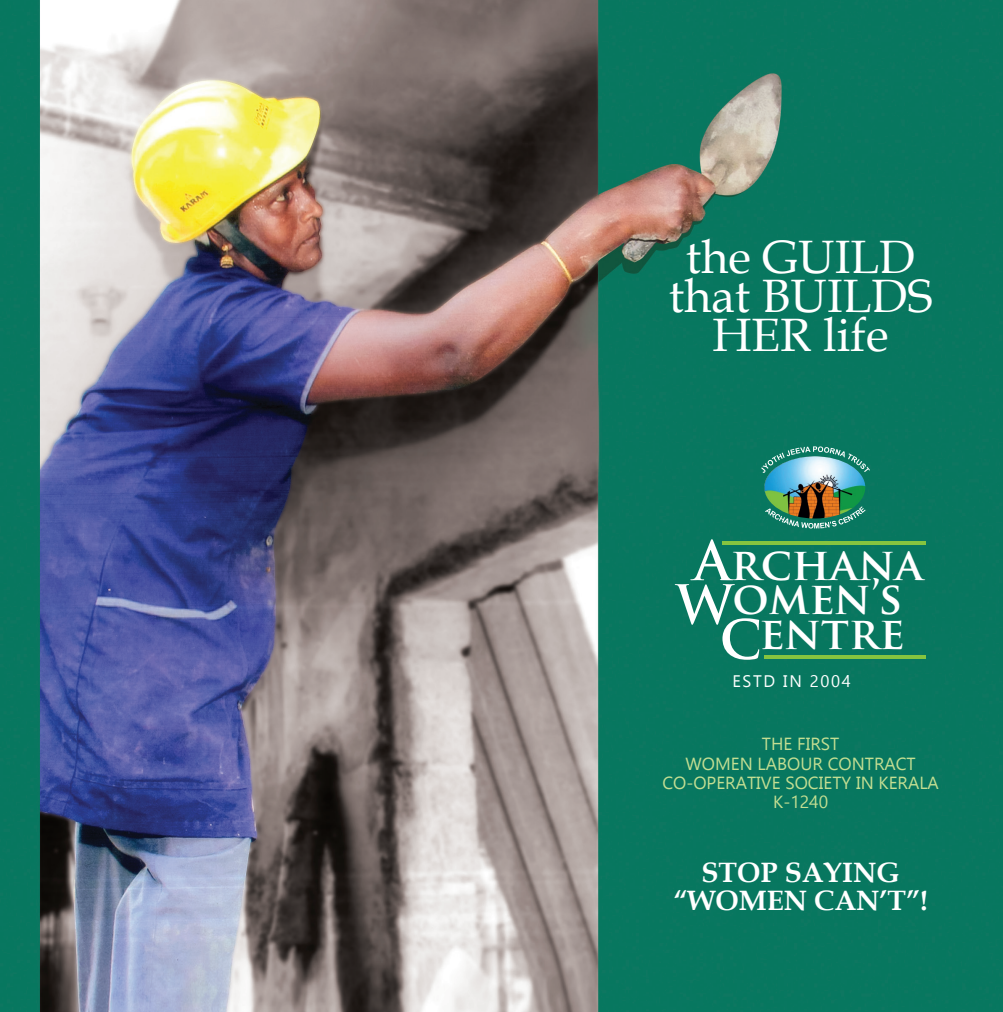
<style>
.page{position:relative;width:1003px;height:1012px;background:#fff}
.page>*{position:absolute;margin:0;border:0;box-sizing:border-box;transform-origin:0 0}
.t1{font:700 52.85px "Trajan Pro";color:#fff}
.t2{font:46.9px/38.9px "Book Antiqua";color:#fff;text-align:center}
.t3{font:700 44.1px "Trajan Pro";color:#fff}
.t4{font:700 28px/28px "Book Antiqua";color:#fff;text-align:center}
.t5{font:17.5px/19.2px "Ebrima";color:#c4de92;text-align:center}
.t6{font:16.62px "Ebrima";letter-spacing:.1em;color:#fff}
.s1{font-size:52.85px}
</style>
<div class="page">
<img style="left:0;top:0;width:1002px;height:1012px">
<hr style="left:721px;top:541px;width:204px;height:3px;background:#86c43f">
<hr style="left:763px;top:656px;width:162px;height:3px;background:#86c43f">
<img style="left:764px;top:473px;width:100px;height:33px">
<svg style="left:760px;top:446px;width:109px;height:27px;background:#58a7a2"></svg>
<svg style="left:764px;top:506px;width:101px;height:23px;background:#457c5e"></svg>
<h2 class="t2" style="left:668px;top:237px;width:265px">the GUILD that BUILDS<br>HER life</h2>
<h3 class="t3" style="left:693px;top:537px;width:231px"><span class="s1">A</span>rchana</h3>
<h1 class="t1" style="left:719px;top:607px;width:44px">C</h1>
<p class="t6" style="left:732px;top:669px;width:120px">ESTD IN 2004</p>
<h3 class="t3" style="left:732px;top:571px;width:171px">omen’s</h3>
<h1 class="t1" style="left:675px;top:572px;width:59px">W</h1>
<h3 class="t3" style="left:759px;top:605px;width:147px">entre</h3>
<p class="t5" style="left:662px;top:734px;width:278px">THE FIRST<br>WOMEN LABOUR CONTRACT<br>CO-OPERATIVE SOCIETY IN KERALA<br>K-1240</p>
<h3 class="t4" style="left:673px;top:858px;width:256px">STOP SAYING “WOMEN CAN’T”!</h3>
</div>
